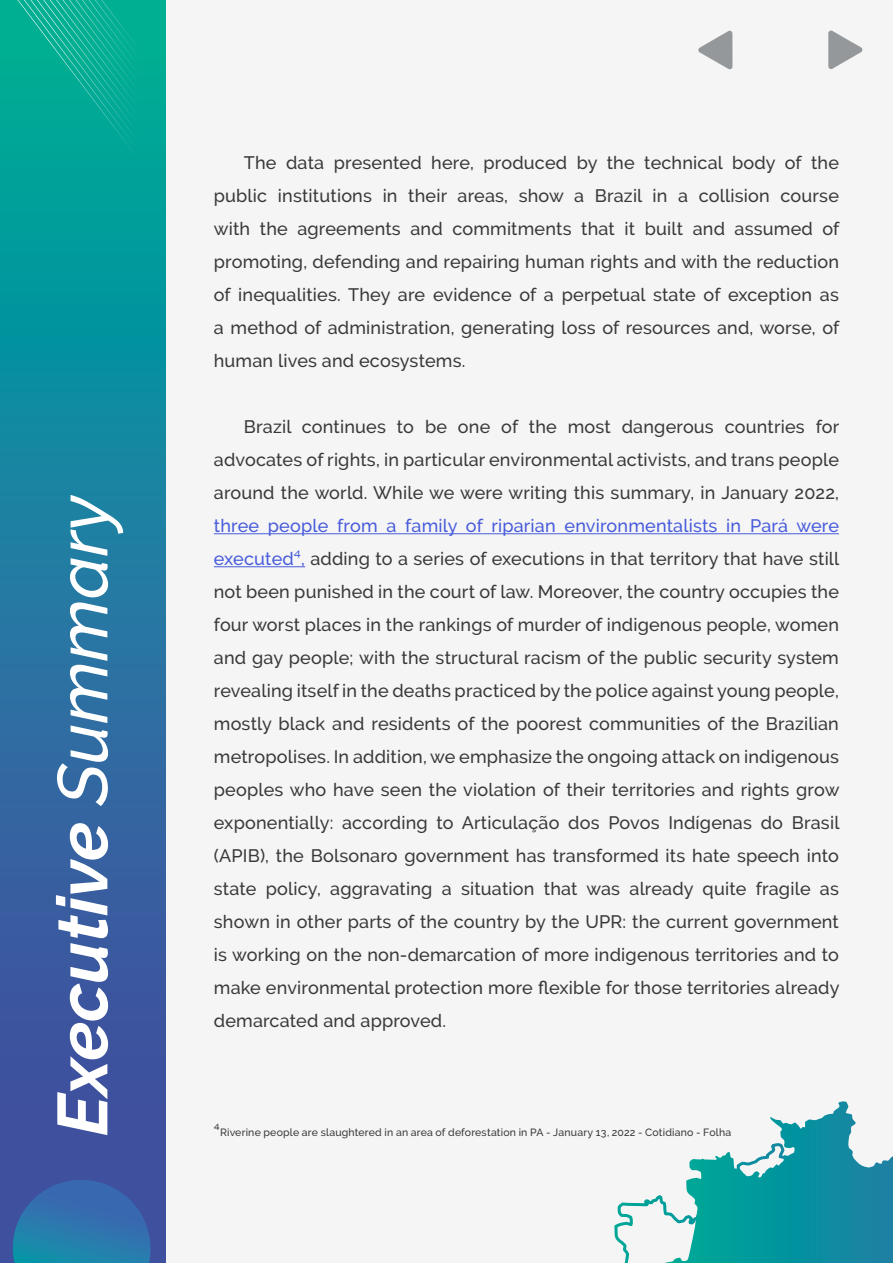
<style>
.page{position:relative;width:893px;height:1263px;background:#f5f5f5}
.page>*{position:absolute;margin:0;border:0;box-sizing:border-box;transform-origin:0 0}
.t1{font:italic 700 70.5px "Raleway";color:#fff}
.t2{font:500 18px/33px "Raleway";letter-spacing:.01em;color:#39393a;text-align:justify}
.t3{font:500 10.5px "Raleway";letter-spacing:.015em;color:#39393a}
.s1{font-weight:500}
.s2{color:#485cdb}
.s3{font-size:15px}
</style>
<div class="page">
<svg style="left:828px;top:31px;width:35px;height:38px"></svg>
<svg style="left:698px;top:31px;width:34px;height:38px"></svg>
<svg style="left:614px;top:1101px;width:279px;height:162px"></svg>
<svg style="left:0;top:196px;width:166px;height:1067px;background:#1f7aa0"></svg>
<svg style="left:0;top:968px;width:157px;height:295px;background:#3959a1"></svg>
<svg style="left:0;top:0;width:166px;height:196px;background:#04aa95"></svg>
<hr style="left:214px;top:533px;width:625px;height:1px;background:#485cdb">
<hr style="left:214px;top:566px;width:91px;height:1px;background:#485cdb">
<h1 class="t1" style="left:42px;top:1136px;width:641px;rotate:-90deg">Executive <span class="s1">Summary</span></h1>
<p class="t2" style="left:214px;top:147px;width:627px;text-indent:30px">The data presented here, produced by the technical body of the public institutions in their areas, show a Brazil in a collision course with the agreements and commitments that it built and assumed of promoting, defending and repairing human rights and with the reduction of inequalities. They are evidence of a perpetual state of exception as a method of administration, generating loss of resources and, worse, of human lives and ecosystems.</p>
<p class="t2" style="left:214px;top:410px;width:627px;text-indent:30px">Brazil continues to be one of the most dangerous countries for advocates of rights, in particular environmental activists, and trans people around the world. While we were writing this summary, in January 2022,</p>
<p class="t2" style="left:214px;top:509px;width:627px"><span class="s2">three people from a family of riparian environmentalists in Pará were executed⁴,</span> adding to a series of executions in that territory that have still not been punished in the court of law. Moreover, the country occupies the four worst places in the rankings of murder of indigenous people, women and gay people; with the structural racism of the public security system revealing itself in the deaths practiced by the police against young people, mostly black and residents of the poorest communities of the Brazilian metropolises. In addition, we emphasize the ongoing attack on indigenous peoples who have seen the violation of their territories and rights grow exponentially: according to Articulação dos Povos Indígenas do Brasil (APIB), the Bolsonaro government has transformed its hate speech into state policy, aggravating a situation that was already quite fragile as shown in other parts of the country by the UPR: the current government is working on the non-demarcation of more indigenous territories and to make environmental protection more flexible for those territories already demarcated and approved.</p>
<p class="t3" style="left:214px;top:1126px;width:519px"><span class="s3">⁴</span>Riverine people are slaughtered in an area of deforestation in PA - January 13, 2022 - Cotidiano - Folha</p>
</div>
